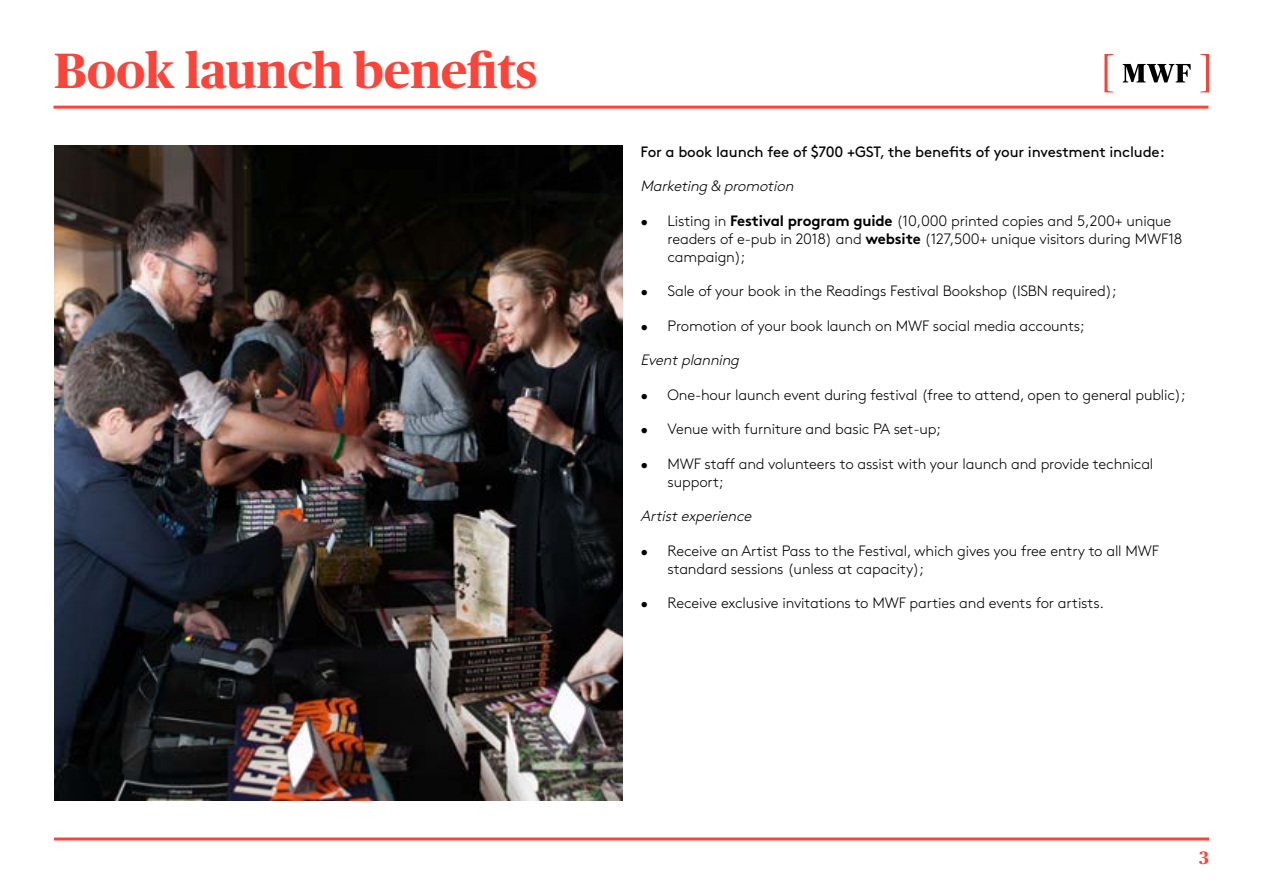
<style>
.page{position:relative;width:1263px;height:893px;background:#fff}
.page>*{position:absolute;margin:0;border:0;box-sizing:border-box;transform-origin:0 0}
.t1{font:700 49.5px "Publico";color:#ff4338}
.t2{font:700 18px "Publico";color:#ff4338}
.t3{font:300 15px/18px "Brown";letter-spacing:-.01em;color:#000}
.t4{font:15px "Brown";letter-spacing:-.01em;color:#000}
.t5{font:italic 300 15px "Brown";color:#000}
.s1{font-weight:700}
</style>
<div class="page">
<img style="left:54px;top:145px;width:568px;height:656px">
<svg style="left:1123px;top:64px;width:68px;height:18px"></svg>
<svg style="left:1104px;top:54px;width:9px;height:38px"></svg>
<svg style="left:1200px;top:54px;width:9px;height:38px"></svg>
<hr style="left:54px;top:106px;width:1154px;height:3px;background:#ff4338">
<hr style="left:54px;top:837px;width:1155px;height:3px;background:#ff4338">
<h1 class="t1" style="left:54px;top:43px;width:485px">Book launch benefits</h1>
<p class="t4" style="left:640px;top:140px;width:526px">For a book launch fee of $700 +GST, the benefits of your investment include:</p>
<p class="t5" style="left:640px;top:175px;width:159px">Marketing &amp; promotion</p>
<p class="t3" style="left:667px;top:210px;width:516px;text-indent:-27px">• Listing in <span class="s1">Festival program guide</span> (10,000 printed copies and 5,200+ unique readers of e-pub in 2018) and <span class="s1">website</span> (127,500+ unique visitors during MWF18 campaign);</p>
<p class="t3" style="left:640px;top:281px;width:478px">• Sale of your book in the Readings Festival Bookshop (ISBN required);</p>
<p class="t3" style="left:640px;top:315px;width:446px">• Promotion of your book launch on MWF social media accounts;</p>
<p class="t5" style="left:640px;top:349px;width:104px">Eventplanning</p>
<p class="t3" style="left:640px;top:384px;width:547px">• One-hour launch event during festival (free to attend, open to general public);</p>
<p class="t3" style="left:640px;top:419px;width:302px">• Venue with furniture and basic PA set-up;</p>
<p class="t3" style="left:667px;top:453px;width:487px;text-indent:-27px">• MWF staff and volunteers to assist with your launch and provide technical support;</p>
<p class="t5" style="left:640px;top:505px;width:117px">Artistexperience</p>
<p class="t3" style="left:667px;top:540px;width:493px;text-indent:-27px">• Receive an Artist Pass to the Festival, which gives you free entry to all MWF standard sessions (unless at capacity);</p>
<p class="t3" style="left:640px;top:593px;width:465px">• Receive exclusive invitations to MWF parties and events for artists.</p>
<p class="t2" style="left:1199px;top:848px;width:11px">3</p>
</div>
